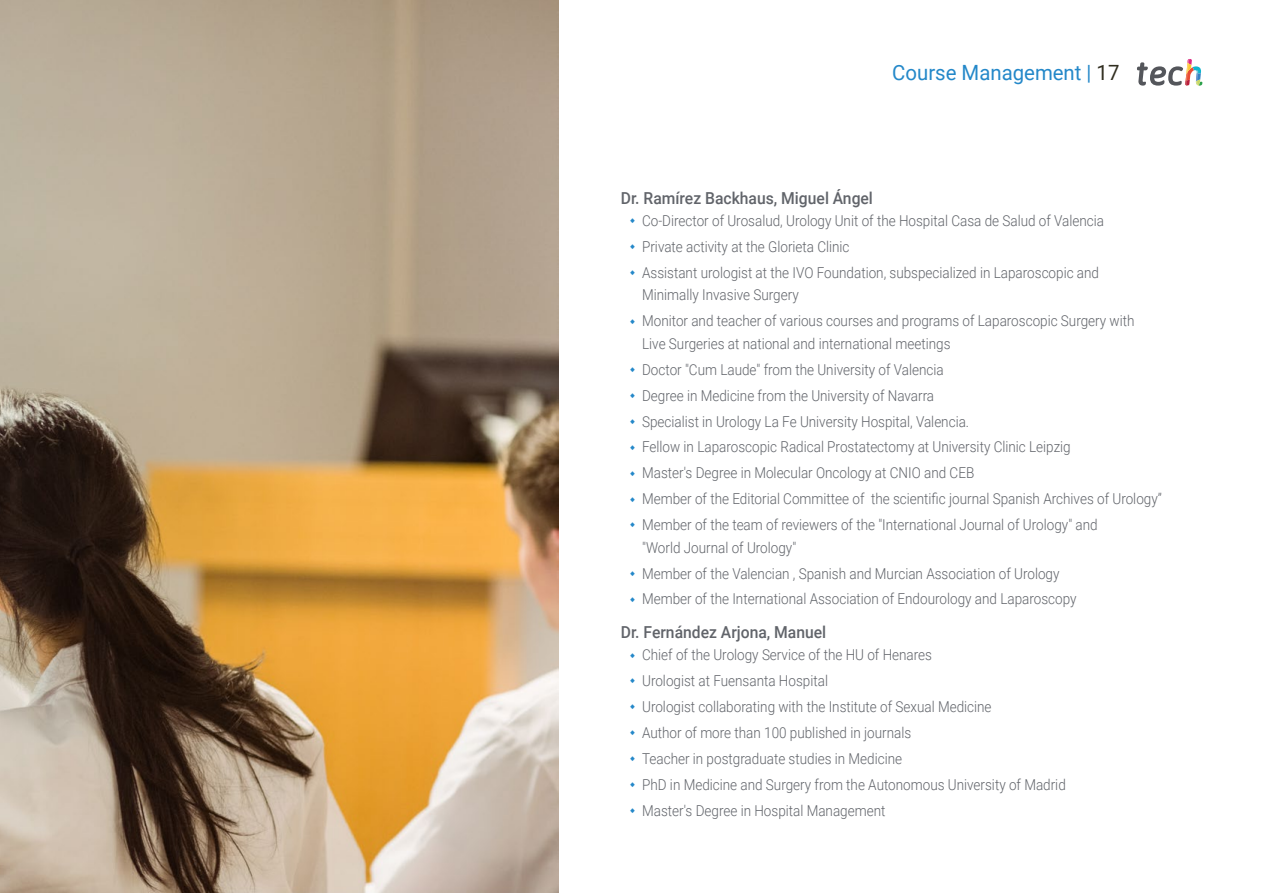
<style>
.page{position:relative;width:1263px;height:893px;background:#fff}
.page>*{position:absolute;margin:0;border:0;box-sizing:border-box;transform-origin:0 0}
.t1{font:21px "Roboto";color:#2488c9}
.t2{font:500 16.5px "Roboto";color:#61646a;scale:.95 1}
.t3{font:300 15px/26px "Roboto";color:#61646a;scale:.9 1}
.s1{color:#312e20}
</style>
<div class="page">
<img style="left:0;top:0;width:558px;height:893px">
<svg style="left:1137px;top:59px;width:65px;height:27px"></svg>
<h1 class="t1" style="left:892px;top:57px;width:229px">Course Management | <span class="s1">17</span></h1>
<p class="t2" style="left:621px;top:186px;width:267px">Dr. Ramírez Backhaus, Miguel Ángel</p>
<p class="t3" style="left:642px;top:207px;width:515px">Co-Director of Urosalud, Urology Unit of the Hospital Casa de Salud of Valencia<br>Private activity at the Glorieta Clinic<br>Assistant urologist at the IVO Foundation, subspecialized in Laparoscopic and</p>
<p class="t3" style="left:642px;top:282px;width:549px">Minimally Invasive Surgery<br>Monitor and teacher of various courses and programs of Laparoscopic Surgery with</p>
<p class="t3" style="left:642px;top:330px;width:579px">Live Surgeries at national and international meetings<br>Doctor "Cum Laude" from the University of Valencia<br>Degree in Medicine from the University of Navarra<br>Specialist in Urology La Fe University Hospital, Valencia.<br>Fellow in Laparoscopic Radical Prostatectomy at University Clinic Leipzig<br>Master's Degree in Molecular Oncology at CNIO and CEB<br>Member of the Editorial Committee of the scientific journal Spanish Archives of Urology” Member of the team of reviewers of the "International Journal of Urology" and</p>
<p class="t3" style="left:642px;top:534px;width:484px">"World Journal of Urology"<br>Member of the Valencian , Spanish and Murcian Association of Urology<br>Member of the International Association of Endourology and Laparoscopy</p>
<p class="t2" style="left:621px;top:620px;width:218px">Dr. Fernández Arjona, Manuel</p>
<p class="t3" style="left:642px;top:641px;width:472px">Chief of the Urology Service of the HU of Henares<br>Urologist at Fuensanta Hospital<br>Urologist collaborating with the Institute of Sexual Medicine<br>Author of more than 100 published in journals<br>Teacher in postgraduate studies in Medicine<br>PhD in Medicine and Surgery from the Autonomous University of Madrid Master's Degree in Hospital Management</p>
</div>
